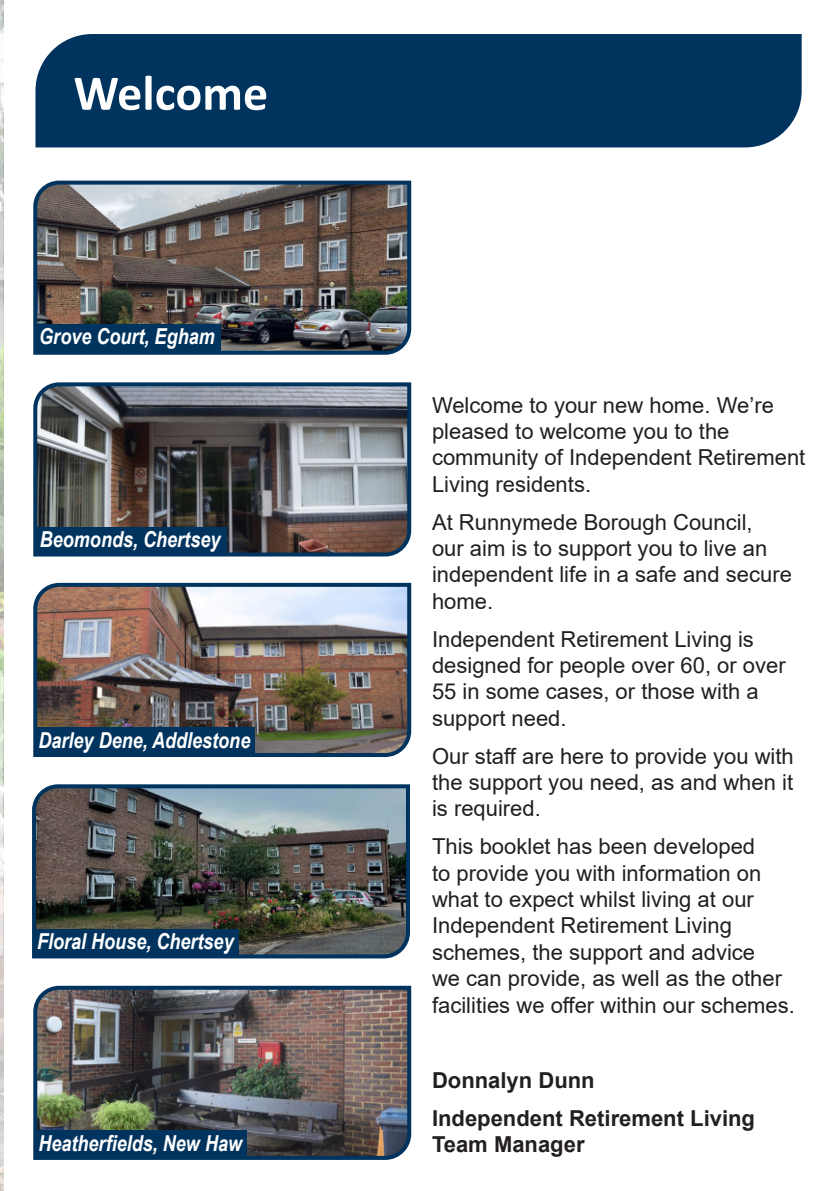
<style>
.page{position:relative;width:840px;height:1191px;background:#fff}
.page>*{position:absolute;margin:0;border:0;box-sizing:border-box;transform-origin:0 0}
.Page_Title{font:700 50px "Calibri";color:#fff}
.Body_Text{font:22px/26.4px "Arial";color:#231f20}
.t1{font:italic 700 22px "Arial Narrow";color:#fff}
.Body_Text-2{font:700 22px/26.4px "Arial";color:#231f20}
</style>
<div class="page">
<img style="left:32px;top:784px;width:378px;height:175px">
<img style="left:33px;top:180px;width:379px;height:175px">
<div style="left:35px;top:34px;width:766px;height:113px;background:#00345e"></div>
<img style="left:33px;top:582px;width:379px;height:175px">
<img style="left:33px;top:382px;width:379px;height:175px">
<div style="left:35px;top:324px;width:186px;height:28px;background:#00345e"></div>
<div style="left:36px;top:527px;width:191px;height:28px;background:#00345e"></div>
<div style="left:34px;top:727px;width:221px;height:28px;background:#00345e"></div>
<div style="left:33px;top:928px;width:206px;height:29px;background:#00345e"></div>
<svg style="left:0;top:0;width:3px;height:1191px;background:#d4d7ce"></svg>
<img style="left:33px;top:985px;width:379px;height:175px">
<div style="left:34px;top:1130px;width:213px;height:28px;background:#00345e"></div>
<p class="Page_Title" style="left:74px;top:58px;width:196px">Welcome</p>
<p class="t1" style="left:39px;top:320px;width:177px">Grove Court, Egham</p>
<p class="t1" style="left:40px;top:523px;width:182px">Beomonds, Chertsey</p>
<p class="t1" style="left:38px;top:723px;width:213px">Darley Dene, Addlestone</p>
<p class="t1" style="left:37px;top:924px;width:198px">Floral House, Chertsey</p>
<p class="t1" style="left:38px;top:1126px;width:205px">Heatherfields, New Haw</p>
<p class="Body_Text" style="left:432px;top:391px;width:374px">Welcome to your new home. We’re pleased to welcome you to the community of Independent Retirement<br>Living residents.</p>
<p class="Body_Text" style="left:432px;top:508px;width:361px">At Runnymede Borough Council,<br>our aim is to support you to live an independent life in a safe and secure home.</p>
<p class="Body_Text" style="left:432px;top:625px;width:355px">Independent Retirement Living is designed for people over 60, or over<br>55 in some cases, or those with a support need.</p>
<p class="Body_Text" style="left:432px;top:742px;width:363px;text-align:justify">Our staff are here to provide you with the support you need, as and when it is required.</p>
<p class="Body_Text" style="left:432px;top:833px;width:364px">This booklet has been developed<br>to provide you with information on what to expect whilst living at our Independent Retirement Living schemes, the support and advice<br>we can provide, as well as the other facilities we offer within our schemes.</p>
<p class="Body_Text-2" style="left:432px;top:1067px;width:164px">Donnalyn Dunn</p>
<p class="Body_Text-2" style="left:432px;top:1105px;width:324px">Independent Retirement Living<br>Team Manager</p>
</div>
